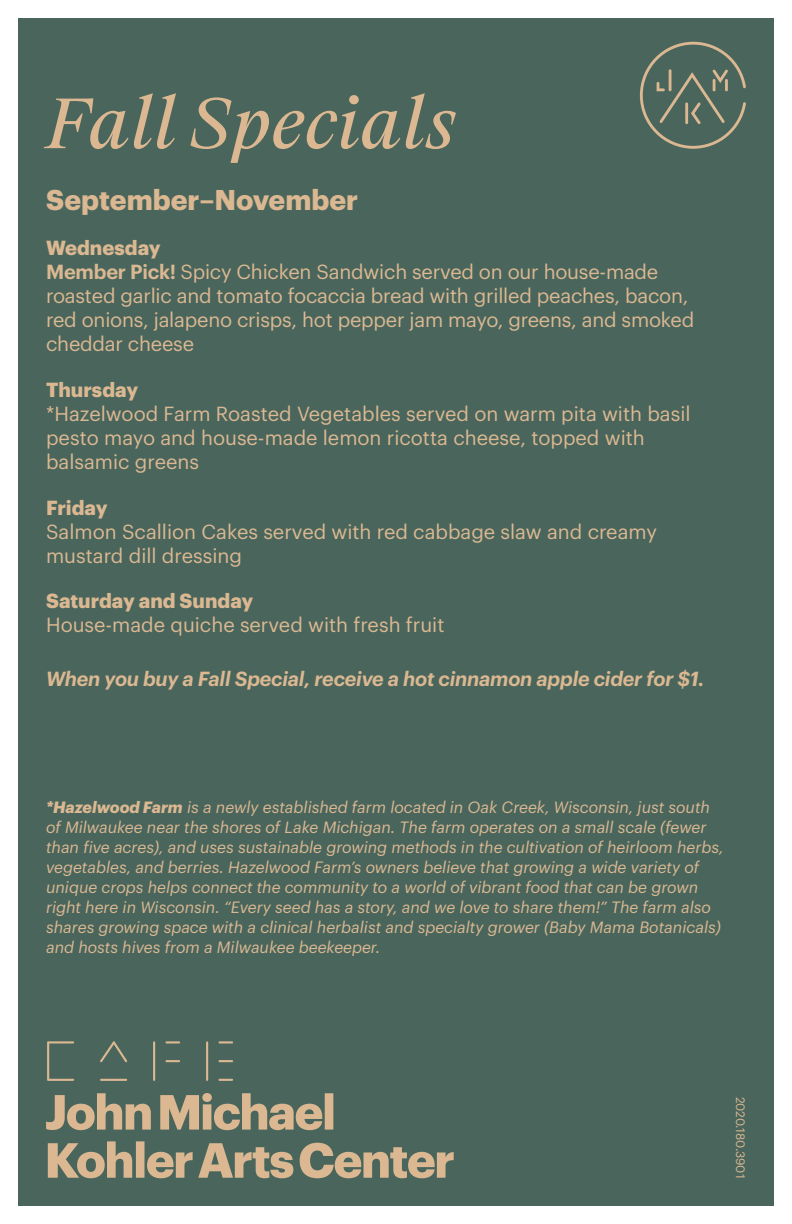
<style>
.page{position:relative;width:792px;height:1224px;background:#fff}
.page>*{position:absolute;margin:0;border:0;box-sizing:border-box;transform-origin:0 0}
.t1{font:italic 68.4px "Suisse Works";color:#dbb892}
.t2{font:700 28px "Graphik";color:#dbb892}
.t3{font:20px/24px "Graphik";color:#dbb892}
.t4{font:italic 600 20px "Graphik";letter-spacing:-.01em;color:#dbb892}
.t5{font:italic 16px/20px "Graphik";color:#dbb892}
.t6{font:12px "Graphik";color:#dbb892}
.s1{font-weight:700}
.s2{font-weight:600}
</style>
<div class="page">
<div style="left:18px;top:18px;width:756px;height:1188px;background:#4a665c"></div>
<svg style="left:48px;top:1141px;width:406px;height:37px"></svg>
<svg style="left:46px;top:1093px;width:287px;height:37px"></svg>
<svg style="left:47px;top:1041px;width:27px;height:40px"></svg>
<svg style="left:100px;top:1041px;width:27px;height:40px"></svg>
<hr style="left:153px;top:1041px;width:2px;height:40px;background:#dbb892">
<hr style="left:166px;top:1041px;width:14px;height:3px;background:#dbb892">
<svg style="left:166px;top:1060px;width:14px;height:2px"></svg>
<hr style="left:206px;top:1041px;width:2px;height:40px;background:#dbb892">
<hr style="left:219px;top:1041px;width:14px;height:3px;background:#dbb892">
<svg style="left:219px;top:1060px;width:14px;height:2px"></svg>
<svg style="left:219px;top:1079px;width:14px;height:2px"></svg>
<svg style="left:640px;top:42px;width:106px;height:107px"></svg>
<hr style="left:669px;top:69px;width:3px;height:22px;background:#dbb892">
<p class="t1" style="left:46px;top:81px;width:413px">Fall Specials</p>
<p class="t2" style="left:46px;top:178px;width:314px">September–November</p>
<p class="t3" style="left:46px;top:234px;width:650px"><span class="s1">Wednesday<br></span><span class="s2">Member Pick!</span> Spicy Chicken Sandwich served on our house-made roasted garlic and tomato focaccia bread with grilled peaches, bacon, red onions, jalapeno crisps, hot pepper jam mayo, greens, and smoked cheddar cheese</p>
<p class="t3" style="left:46px;top:376px;width:646px"><span class="s1">Thursday<br></span>*Hazelwood Farm Roasted Vegetables served on warm pita with basil pesto mayo and house-made lemon ricotta cheese, topped with balsamic greens</p>
<p class="t3" style="left:46px;top:494px;width:612px"><span class="s1">Friday<br></span>Salmon Scallion Cakes served with red cabbage slaw and creamy mustard dill dressing</p>
<p class="t3" style="left:46px;top:587px;width:400px"><span class="s1">Saturday and Sunday<br></span>House-made quiche served with fresh fruit</p>
<p class="t4" style="left:46px;top:663px;width:660px">When you buy a Fall Special, receive a hot cinnamon apple cider for $1.</p>
<p class="t5" style="left:46px;top:796px;width:679px"><span class="s1">*Hazelwood Farm</span> is a newly established farm located in Oak Creek, Wisconsin, just south of Milwaukee near the shores of Lake Michigan. The farm operates on a small scale (fewer than five acres), and uses sustainable growing methods in the cultivation of heirloom herbs, vegetables, and berries. Hazelwood Farm’s owners believe that growing a wide variety of unique crops helps connect the community to a world of vibrant food that can be grown right here in Wisconsin. “Every seed has a story, and we love to share them!” The farm also shares growing space with a clinical herbalist and specialty grower (Baby Mama Botanicals) and hosts hives from a Milwaukee beekeeper.</p>
<p class="t6" style="left:749px;top:1097px;width:83px;rotate:90deg">2020.180.3901</p>
</div>
